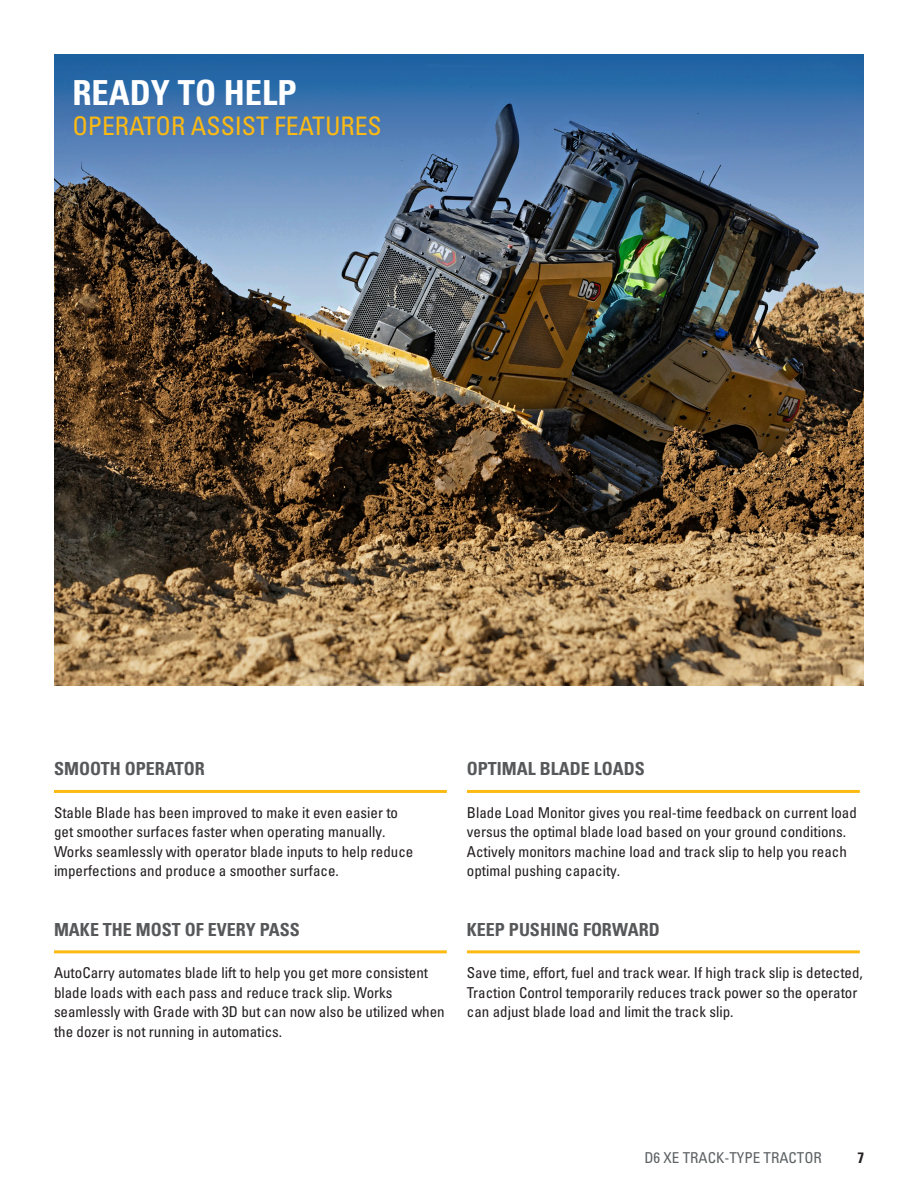
<style>
.page{position:relative;width:918px;height:1188px;background:#fff}
.page>*{position:absolute;margin:0;border:0;box-sizing:border-box;transform-origin:0 0}
.Headline_small_white{font:34.5px "Univers LTCYR 67 Bold Cond";color:#fff}
.Subhead_small_yellow{font:condensed 25.5px "Univers LTCYR 57";color:#fcba13}
.Subhead_small_gray{font:18px "Univers LTCYR 67 Bold Cond";color:#57585a}
.Body_copy{font:condensed 15px/19.5px "Univers LTCYR 57";color:#231f20}
.t1{font:condensed 15px "Univers LTCYR 57";color:#5d6163}
.t2{font:15px "Univers LTCYR 67 Bold Cond";color:#231f20}
</style>
<div class="page">
<img style="left:54px;top:376px;width:810px;height:310px">
<img style="left:54px;top:54px;width:810px;height:322px">
<hr style="left:54px;top:790px;width:393px;height:3px;background:#fcba13">
<hr style="left:54px;top:950px;width:393px;height:3px;background:#fcba13">
<hr style="left:467px;top:790px;width:393px;height:3px;background:#fcba13">
<hr style="left:467px;top:950px;width:393px;height:3px;background:#fcba13">
<p class="Headline_small_white" style="left:72px;top:72px;width:226px">READY TO HELP</p>
<p class="Subhead_small_yellow" style="left:72px;top:110px;width:311px">OPERATOR ASSIST FEATURES</p>
<p class="Subhead_small_gray" style="left:54px;top:758px;width:152px">SMOOTH OPERATOR</p>
<p class="Subhead_small_gray" style="left:467px;top:758px;width:179px">OPTIMAL BLADE LOADS</p>
<p class="Body_copy" style="left:54px;top:802px;width:361px">Stable Blade has been improved to make it even easier to get smoother surfaces faster when operating manually.<br>Works seamlessly with operator blade inputs to help reduce imperfections and produce a smoother surface.</p>
<p class="Body_copy" style="left:467px;top:802px;width:391px">Blade Load Monitor gives you real-time feedback on current load versus the optimal blade load based on your ground conditions.<br>Actively monitors machine load and track slip to help you reach optimal pushing capacity.</p>
<p class="Subhead_small_gray" style="left:54px;top:918px;width:247px">MAKE THE MOST OF EVERY PASS</p>
<p class="Subhead_small_gray" style="left:467px;top:918px;width:194px">KEEP PUSHING FORWARD</p>
<p class="Body_copy" style="left:54px;top:963px;width:392px">AutoCarry automates blade lift to help you get more consistent blade loads with each pass and reduce track slip. Works seamlessly with Grade with 3D but can now also be utilized when the dozer is not running in automatics.</p>
<p class="Body_copy" style="left:467px;top:963px;width:397px">Save time, effort, fuel and track wear. If high track slip is detected,<br>Traction Control temporarily reduces track power so the operator can adjust blade load and limit the track slip.</p>
<p class="t1" style="left:644px;top:1148px;width:179px">D6 XE TRACK-TYPE TRACTOR</p>
<p class="t2" style="left:857px;top:1148px;width:8px">7</p>
</div>
